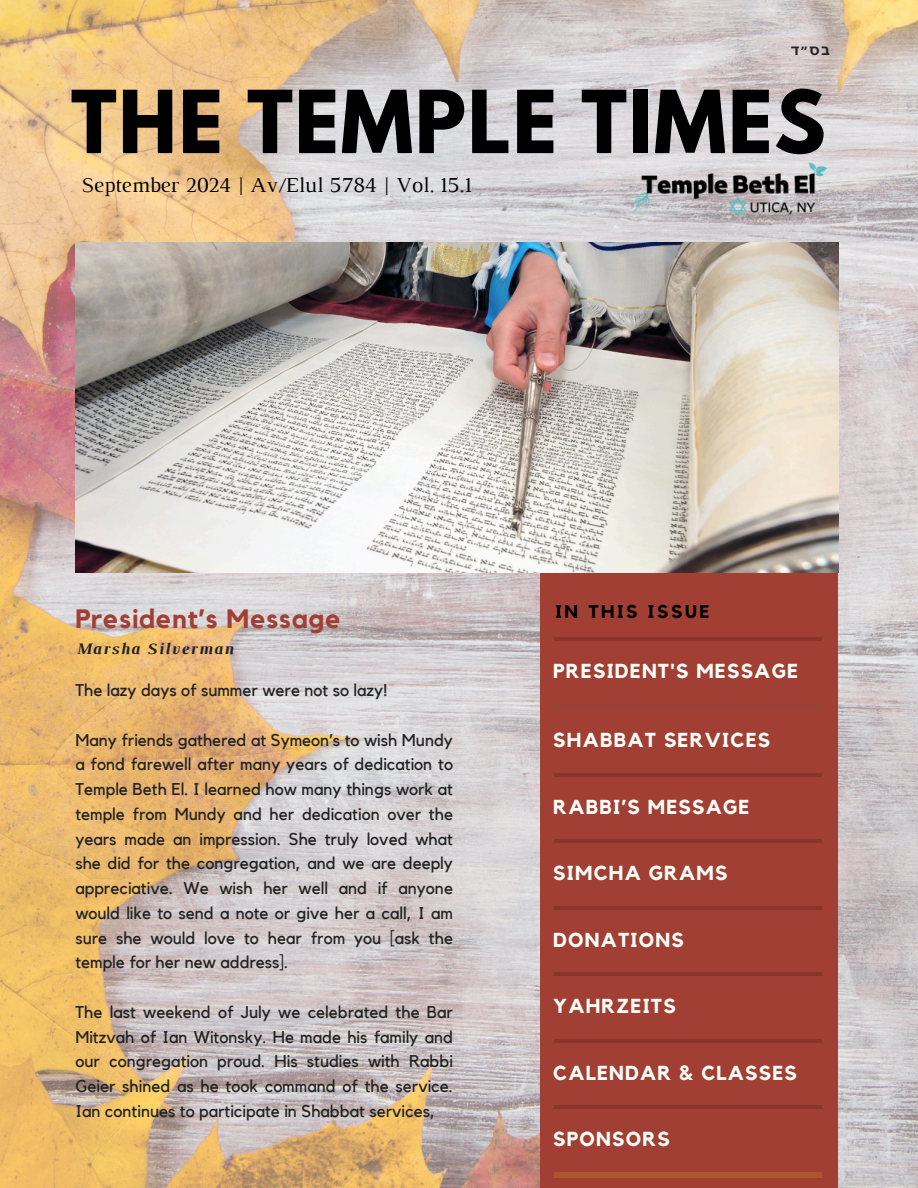
<style>
.page{position:relative;width:918px;height:1188px;background:#fff}
.page>*{position:absolute;margin:0;border:0;box-sizing:border-box;transform-origin:0 0}
.t1{font:700 76.95px "League Spartan";letter-spacing:.02em;color:#000}
.t2{font:700 26.55px "Kollektif";letter-spacing:.03em;color:#a23f34}
.t3{font:21.75px "Luthier";color:#000}
.t4{font:700 20.1px "Kollektif";letter-spacing:.06em;color:#fffff9}
.t5{font:700 18.45px "Kollektif";letter-spacing:.14em;color:#000}
.t6{font:16.95px/24.8px "Kollektif";color:#222;text-align:justify}
.t7{font:italic 700 16.5px "Luthier";letter-spacing:.07em;color:#222}
.t8{font:700 13.95px "Noto Sans Hebrew";color:#222}
</style>
<div class="page">
<img style="left:0;top:0;width:918px;height:1188px">
<div style="left:541px;top:547px;width:297px;height:641px;background:#a23f34"></div>
<div style="left:554px;top:704px;width:268px;height:6px;background:#9b4036"></div>
<hr style="left:554px;top:773px;width:268px;height:3px;background:#000">
<hr style="left:554px;top:840px;width:268px;height:3px;background:#000">
<hr style="left:554px;top:906px;width:268px;height:3px;background:#000">
<hr style="left:554px;top:638px;width:268px;height:3px;background:#000">
<img style="left:75px;top:242px;width:763px;height:331px">
<img style="left:618px;top:157px;width:221px;height:67px">
<div style="left:554px;top:1172px;width:268px;height:6px;background:#af572c"></div>
<hr style="left:554px;top:973px;width:268px;height:3px;background:#000">
<hr style="left:554px;top:1039px;width:268px;height:3px;background:#000">
<hr style="left:554px;top:1106px;width:268px;height:3px;background:#000">
<h6 class="t8" style="left:791px;top:41px;width:40px">ד ס״ ב</h6>
<p class="t1" style="left:71px;top:84px;width:756px">THE TEMPLE TIMES</p>
<h6 class="t3" style="left:81px;top:177px;width:392px">September 2024 | Av/Elul 5784 | Vol. 15.1</h6>
<h1 class="t2" style="left:75px;top:606px;width:267px">President’s Message</h1>
<h3 class="t7" style="left:75px;top:643px;width:159px">Marsha Silverman</h3>
<h3 class="t6" style="left:75px;top:678px;width:314px">The lazy days of summer were not so lazy!</h3>
<h3 class="t6" style="left:75px;top:728px;width:379px">Many friends gathered at Symeon’s to wish Mundy a fond farewell after many years of dedication to Temple Beth El. I learned how many things work at temple from Mundy and her dedication over the years made an impression. She truly loved what she did for the congregation, and we are deeply appreciative. We wish her well and if anyone would like to send a note or give her a call, I am sure she would love to hear from you [ask the temple for her new address].</h3>
<h3 class="t6" style="left:75px;top:1000px;width:379px">The last weekend of July we celebrated the Bar Mitzvah of Ian Witonsky. He made his family and our congregation proud. His studies with Rabbi Geier shined as he took command of the service.<br>Ian continues to participate in Shabbat services,</h3>
<h3 class="t5" style="left:556px;top:603px;width:155px">IN THIS ISSUE</h3>
<p class="t4" style="left:553px;top:662px;width:246px">PRESIDENT'S MESSAGE</p>
<h4 class="t4" style="left:553px;top:731px;width:218px">SHABBAT SERVICES</h4>
<p class="t4" style="left:553px;top:797px;width:198px">RABBI’S MESSAGE</p>
<h5 class="t4" style="left:553px;top:864px;width:176px">SIMCHA GRAMS</h5>
<h3 class="t4" style="left:553px;top:930px;width:132px">DONATIONS</h3>
<h3 class="t4" style="left:553px;top:997px;width:124px">YAHRZEITS</h3>
<h2 class="t4" style="left:553px;top:1063px;width:245px">CALENDAR &amp; CLASSES</h2>
<h3 class="t4" style="left:553px;top:1130px;width:118px">SPONSORS</h3>
</div>
